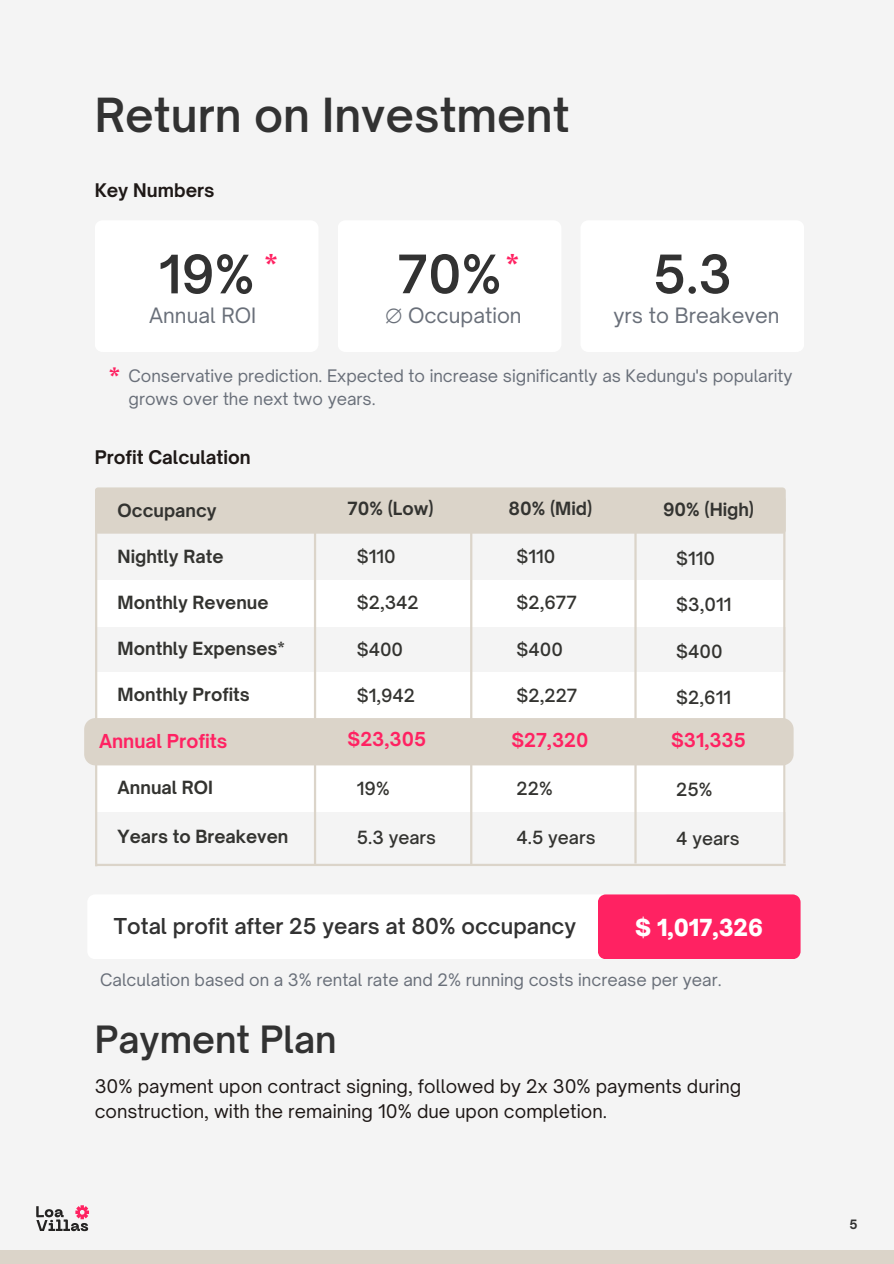
<style>
.page{position:relative;width:894px;height:1264px;background:#fff}
.page>*{position:absolute;margin:0;border:0;box-sizing:border-box;transform-origin:0 0}
.t1{font:600 50.7px "Open Sauce One";color:#323232}
.t2{font:600 45px "Open Sauce One";color:#323232}
.t3{font:600 36px "Open Sauce One";color:#323232}
.t4{font:700 31.5px "Open Sauce One";color:#ff2262}
.t5{font:700 27px "Open Sauce One";color:#ff2262}
.t6{font:900 22.5px "Open Sauce One";color:#fff}
.t7{font:600 21px "Open Sauce One";color:#323232}
.t8{font:20.25px "Open Sauce One";color:#696f79}
.t9{font:700 18.45px "Open Sauce One";color:#ff2262}
.t10{font:18px/24.8px "Open Sauce One";color:#1e1816}
.t11{font:700 18px "Open Sauce One";color:#1e1816}
.t12{font:700 17.4px "Open Sauce One";color:#333330}
.t13{font:500 17.4px "Open Sauce One";color:#333330}
.t14{font:16.5px/22.5px "Open Sauce One";color:#696f79}
.t15{font:700 12.3px "Open Sauce One";color:#323232}
.s1{font-family:"Free Sans"}
</style>
<div class="page">
<div style="left:0;top:0;width:893px;height:1263px;background:#f4f4f4"></div>
<div style="left:95px;top:221px;width:223px;height:131px;background:#fff"></div>
<div style="left:581px;top:221px;width:223px;height:131px;background:#fff"></div>
<div style="left:0;top:1249px;width:893px;height:14px;background:#dbd4c9"></div>
<div style="left:338px;top:221px;width:223px;height:131px;background:#fff"></div>
<div style="left:95px;top:487px;width:690px;height:46px;background:#dbd4c9;border-radius:3px"></div>
<div style="left:95px;top:765px;width:690px;height:46px;background:#fff"></div>
<div style="left:95px;top:672px;width:690px;height:47px;background:#fff"></div>
<div style="left:95px;top:580px;width:690px;height:46px;background:#fff"></div>
<hr style="left:783px;top:498px;width:2px;height:365px;background:#dbd4c9">
<hr style="left:314px;top:500px;width:2px;height:365px;background:#dbd4c9">
<hr style="left:95px;top:493px;width:2px;height:373px;background:#dbd4c9">
<hr style="left:96px;top:863px;width:689px;height:3px;background:#dbd4c9">
<hr style="left:470px;top:500px;width:2px;height:365px;background:#dbd4c9">
<hr style="left:634px;top:498px;width:2px;height:365px;background:#dbd4c9">
<div style="left:84px;top:718px;width:709px;height:47px;background:#dbd4c9;border-radius:11px"></div>
<svg style="left:88px;top:894px;width:712px;height:65px"></svg>
<svg style="left:36px;top:1205px;width:53px;height:26px"></svg>
<h2 class="t2" style="left:95px;top:87px;width:476px">Return on Investment</h2>
<p class="t11" style="left:95px;top:179px;width:121px">Key Numbers</p>
<h1 class="t1" style="left:159px;top:243px;width:97px">19%</h1>
<p class="t8" style="left:149px;top:302px;width:108px">Annual ROI</p>
<h1 class="t1" style="left:397px;top:242px;width:105px">70%</h1>
<p class="t8" style="left:385px;top:302px;width:137px"><span class="s1">⌀</span> Occupation</p>
<h3 class="t4" style="left:264px;top:247px;width:15px">*</h3>
<h3 class="t4" style="left:505px;top:247px;width:15px">*</h3>
<h1 class="t1" style="left:652px;top:242px;width:80px">5.3</h1>
<p class="t8" style="left:613px;top:302px;width:167px">yrs to Breakeven</p>
<h3 class="t5" style="left:109px;top:361px;width:13px">*</h3>
<p class="t14" style="left:128px;top:365px;width:665px">Conservative prediction. Expected to increase significantly as Kedungu's popularity grows over the next two years.</p>
<p class="t11" style="left:95px;top:446px;width:157px">Profit Calculation</p>
<p class="t12" style="left:118px;top:499px;width:100px">Occupancy</p>
<p class="t12" style="left:347px;top:497px;width:88px">70% (Low)</p>
<p class="t12" style="left:508px;top:497px;width:85px">80% (Mid)</p>
<p class="t12" style="left:663px;top:499px;width:93px">90% (High)</p>
<p class="t12" style="left:118px;top:545px;width:107px">Nightly Rate</p>
<p class="t12" style="left:118px;top:591px;width:152px">Monthly Revenue</p>
<p class="t12" style="left:118px;top:638px;width:169px">Monthly Expenses*</p>
<p class="t13" style="left:357px;top:546px;width:40px">$110</p>
<p class="t13" style="left:357px;top:592px;width:63px">$2,342</p>
<p class="t13" style="left:357px;top:638px;width:48px">$400</p>
<p class="t13" style="left:516px;top:546px;width:40px">$110</p>
<p class="t13" style="left:516px;top:592px;width:62px">$2,677</p>
<p class="t13" style="left:516px;top:638px;width:48px">$400</p>
<p class="t13" style="left:676px;top:547px;width:40px">$110</p>
<p class="t13" style="left:676px;top:593px;width:57px">$3,011</p>
<p class="t13" style="left:676px;top:640px;width:48px">$400</p>
<p class="t12" style="left:118px;top:684px;width:134px">Monthly Profits</p>
<p class="t13" style="left:357px;top:684px;width:60px">$1,942</p>
<p class="t13" style="left:516px;top:684px;width:62px">$2,227</p>
<p class="t13" style="left:676px;top:686px;width:56px">$2,611</p>
<p class="t9" style="left:99px;top:730px;width:130px">Annual Profits</p>
<p class="t9" style="left:347px;top:728px;width:80px">$23,305</p>
<p class="t9" style="left:511px;top:729px;width:79px">$27,320</p>
<p class="t9" style="left:671px;top:729px;width:76px">$31,335</p>
<p class="t13" style="left:676px;top:778px;width:38px">25%</p>
<p class="t12" style="left:118px;top:776px;width:97px">Annual ROI</p>
<p class="t13" style="left:357px;top:777px;width:34px">19%</p>
<p class="t13" style="left:516px;top:777px;width:38px">22%</p>
<p class="t12" style="left:118px;top:825px;width:172px">Years to Breakeven</p>
<p class="t13" style="left:357px;top:826px;width:81px">5.3 years</p>
<p class="t13" style="left:516px;top:826px;width:80px">4.5 years</p>
<p class="t13" style="left:676px;top:828px;width:65px">4 years</p>
<p class="t7" style="left:114px;top:912px;width:463px">Total profit after 25 years at 80% occupancy</p>
<h3 class="t6" style="left:635px;top:913px;width:129px">$ 1,017,326</h3>
<p class="t14" style="left:100px;top:968px;width:623px">Calculation based on a 3% rental rate and 2% running costs increase per year.</p>
<h3 class="t3" style="left:95px;top:1017px;width:243px">Payment Plan</h3>
<p class="t10" style="left:95px;top:1074px;width:648px">30% payment upon contract signing, followed by 2x 30% payments during construction, with the remaining 10% due upon completion.</p>
<p class="t15" style="left:849px;top:1216px;width:10px">5</p>
</div>
